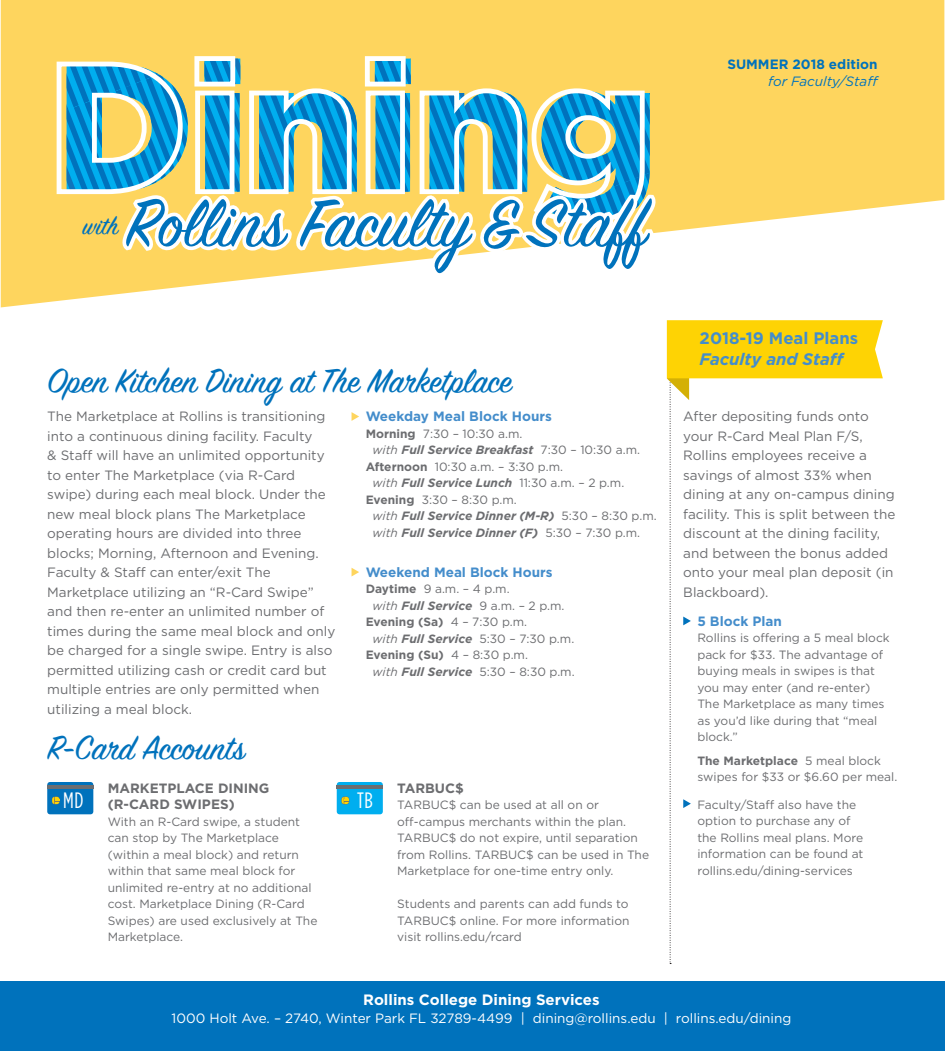
<style>
.page{position:relative;width:945px;height:1053px;background:#fff}
.page>*{position:absolute;margin:0;border:0;box-sizing:border-box;transform-origin:0 0}
.t1{font:75px "Sign Painter House Script";color:#0072bc}
.t2{font:37.5px "Sign Painter House Script";color:#0072bc}
.t3{font:27.45px "Sign Painter House Script";color:#0072bc}
.Dining_Facilities_He{font:22.2px "Gotham Condensed";color:#fff}
.Dining_Facilities_He-2{font:700 16.65px "Gotham";color:#448dcb}
.Dining_Facilities_He-3{font:italic 700 16.65px "Gotham";color:#448dcb}
.Dining_Facilities_He-4{font:700 15px "Gotham";color:#fff}
.t4{font:13.5px/19.5px "Gotham";color:#6c6d70}
.Dining_Facilities_He-5{font:13.5px "Gotham";color:#fff}
.Dining_Facilities_He-6{font:700 13.5px "Gotham";color:#448dcb}
.Dining_Facilities_He-7{font:700 13.5px "Gotham";color:#6c6d70}
.t5{font:700 13.5px "Gotham";color:#0072bc}
.t6{font:italic 13.5px "Gotham";color:#0072bc}
.Dining_Facilities_Bo{font:12px/16.5px "Gotham";color:#6c6d70}
.Dining_Facilities_He-8{font:12px/16.5px "Gotham";color:#6c6d70}
.Dining_Facilities_Bo-2{font:italic 700 12px "Gotham";color:#6c6d70}
.Dining_Facilities_Bo-3{font:700 12px "Gotham";color:#6c6d70}
.s1{font-weight:700}
.s2{font-weight:400}
.s3{font-weight:400;font-style:normal}
.s4{font-style:italic}
.s5{font-weight:700;font-style:italic}
</style>
<div class="page">
<svg style="left:1px;top:0;width:943px;height:307px;fill:#fed55e"></svg>
<svg style="left:54px;top:54px;width:593px;height:172px;background:#fadb7c"></svg>
<svg style="left:67px;top:59px;width:595px;height:225px"></svg>
<svg style="left:352px;top:412px;width:7px;height:9px"></svg>
<svg style="left:352px;top:568px;width:7px;height:8px"></svg>
<svg style="left:667px;top:320px;width:216px;height:644px"></svg>
<svg style="left:47px;top:782px;width:46px;height:32px"></svg>
<svg style="left:337px;top:782px;width:46px;height:32px"></svg>
<div style="left:0;top:981px;width:945px;height:70px;background:#0072bc"></div>
<p class="t5" style="left:727px;top:56px;width:152px">SUMMER 2018 edition</p>
<p class="t6" style="left:768px;top:72px;width:112px">for Faculty/Staff</p>
<p class="t1" style="left:126px;top:177px;width:523px">Rollins Faculty &amp; Staff</p>
<p class="t3" style="left:83px;top:209px;width:37px">with</p>
<p class="t2" style="left:47px;top:357px;width:466px">Open Kitchen Dining at The Marketplace</p>
<p class="t4" style="left:47px;top:407px;width:290px">The Marketplace at Rollins is transitioning into a continuous dining facility. Faculty<br>&amp; Staff will have an unlimited opportunity to enter The Marketplace (via R-Card swipe) during each meal block. Under the new meal block plans The Marketplace operating hours are divided into three blocks; Morning, Afternoon and Evening.<br>Faculty &amp; Staff can enter/exit The Marketplace utilizing an “R-Card Swipe” and then re-enter an unlimited number of times during the same meal block and only be charged for a single swipe. Entry is also permitted utilizing cash or credit card but multiple entries are only permitted when utilizing a meal block.</p>
<p class="t2" style="left:47px;top:725px;width:199px">R-Card Accounts</p>
<p class="Dining_Facilities_He-7" style="left:108px;top:779px;width:163px">MARKETPLACE DINING</p>
<p class="Dining_Facilities_He-7" style="left:108px;top:796px;width:128px">(R-CARD SWIPES)</p>
<p class="Dining_Facilities_He-8" style="left:108px;top:813px;width:211px">With an R-Card swipe, a student can stop by The Marketplace (within a meal block) and return within that same meal block for unlimited re-entry at no additional cost. Marketplace Dining (R-Card<br>Swipes) are used exclusively at The<br>Marketplace.</p>
<p class="Dining_Facilities_He" style="left:63px;top:788px;width:22px">MD</p>
<p class="Dining_Facilities_He-6" style="left:366px;top:408px;width:188px">Weekday Meal Block Hours</p>
<p class="Dining_Facilities_Bo" style="left:366px;top:425px;width:158px"><span class="s1">Morning</span> 7:30 – 10:30 a.m.</p>
<p class="Dining_Facilities_Bo-2" style="left:372px;top:442px;width:269px"><span class="s2">with</span> Full Service Breakfast <span class="s3">7:30 – 10:30 a.m.</span></p>
<p class="Dining_Facilities_Bo" style="left:366px;top:458px;width:199px"><span class="s1">Afternoon</span> 10:30 a.m. – 3:30 p.m.</p>
<p class="Dining_Facilities_Bo-2" style="left:372px;top:475px;width:253px"><span class="s2">with</span> Full Service Lunch <span class="s3">11:30 a.m. – 2 p.m.</span></p>
<p class="Dining_Facilities_Bo" style="left:366px;top:491px;width:153px"><span class="s1">Evening</span> 3:30 – 8:30 p.m.</p>
<p class="Dining_Facilities_Bo-2" style="left:372px;top:508px;width:286px"><span class="s2">with</span> Full Service Dinner (M-R) <span class="s3">5:30 – 8:30 p.m.</span></p>
<p class="Dining_Facilities_Bo-2" style="left:372px;top:525px;width:269px"><span class="s2">with</span> Full Service Dinner (F) <span class="s3">5:30 – 7:30 p.m.</span></p>
<p class="Dining_Facilities_He-6" style="left:366px;top:563px;width:189px">Weekend Meal Block Hours</p>
<p class="Dining_Facilities_Bo" style="left:366px;top:581px;width:145px"><span class="s1">Daytime</span> 9 a.m. – 4 p.m.</p>
<p class="Dining_Facilities_Bo-2" style="left:372px;top:598px;width:194px"><span class="s2">with</span> Full Service <span class="s3">9 a.m. – 2 p.m.</span></p>
<p class="Dining_Facilities_Bo-3" style="left:366px;top:614px;width:163px">Evening (Sa) <span class="s2">4 – 7:30 p.m.</span></p>
<p class="Dining_Facilities_Bo" style="left:372px;top:630px;width:203px"><span class="s4">with</span> <span class="s5">Full Service</span> 5:30 – 7:30 p.m.</p>
<p class="Dining_Facilities_Bo-3" style="left:366px;top:647px;width:164px">Evening (Su) <span class="s2">4 – 8:30 p.m.</span></p>
<p class="Dining_Facilities_Bo" style="left:372px;top:663px;width:204px"><span class="s4">with</span> <span class="s5">Full Service</span> 5:30 – 8:30 p.m.</p>
<p class="Dining_Facilities_He" style="left:357px;top:788px;width:17px">TB</p>
<p class="Dining_Facilities_He-7" style="left:397px;top:779px;width:68px">TARBUC$</p>
<p class="Dining_Facilities_He-8" style="left:397px;top:797px;width:253px">TARBUC$ can be used at all on or off-campus merchants within the plan.<br>TARBUC$ do not expire, until separation from Rollins. TARBUC$ can be used in The Marketplace for one-time entry only.</p>
<p class="Dining_Facilities_He-8" style="left:397px;top:896px;width:234px;text-align:justify">Students and parents can add funds to TARBUC$ online. For more information visit rollins.edu/rcard</p>
<p class="Dining_Facilities_He-2" style="left:700px;top:327px;width:160px">2018-19 Meal Plans</p>
<p class="Dining_Facilities_He-3" style="left:700px;top:348px;width:147px">Faculty and Staff</p>
<p class="t4" style="left:683px;top:407px;width:214px">After depositing funds onto your R-Card Meal Plan F/S,<br>Rollins employees receive a savings of almost 33% when dining at any on-campus dining facility. This is split between the discount at the dining facility, and between the bonus added onto your meal plan deposit (in<br>Blackboard).</p>
<p class="Dining_Facilities_He-6" style="left:697px;top:612px;width:86px">5 Block Plan</p>
<p class="Dining_Facilities_Bo" style="left:697px;top:630px;width:194px">Rollins is offering a 5 meal block pack for $33. The advantage of buying meals in swipes is that you may enter (and re-enter)<br>The Marketplace as many times as you’d like during that “meal block.”</p>
<p class="Dining_Facilities_Bo" style="left:697px;top:752px;width:201px"><span class="s1">The Marketplace</span> 5 meal block swipes for $33 or $6.60 per meal.</p>
<p class="Dining_Facilities_Bo" style="left:697px;top:796px;width:168px">Faculty/Staff also have the option to purchase any of the Rollins meal plans. More information can be found at rollins.edu/dining-services</p>
<p class="Dining_Facilities_He-4" style="left:363px;top:989px;width:238px">Rollins College Dining Services</p>
<p class="Dining_Facilities_He-5" style="left:172px;top:1009px;width:621px">1000 Holt Ave. – 2740, Winter Park FL 32789-4499 | dining@rollins.edu | rollins.edu/dining</p>
</div>
